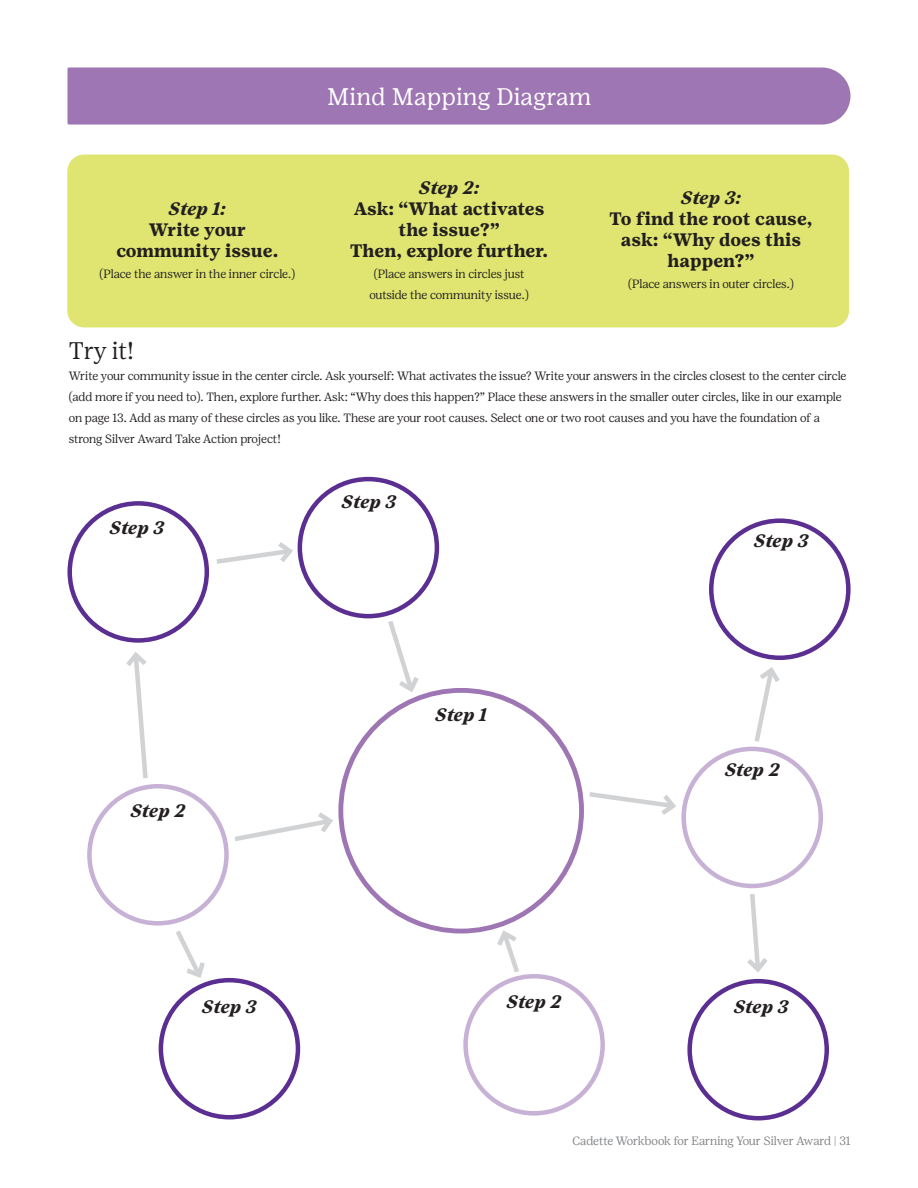
<style>
.page{position:relative;width:918px;height:1188px;background:#fff}
.page>*{position:absolute;margin:0;border:0;box-sizing:border-box;transform-origin:0 0}
.Headline{font:24px "Girl Scout Text";color:#fff}
.Intro_Copy{font:300 24px "Girl Scout Display";color:#231f20}
.Bold_Subhead{font:700 18px/21px "Girl Scout Text";color:#231f20;text-align:center}
.Bold_Subhead-2{font:italic 700 18px "Girl Scout Text";color:#231f20}
.Copy{font:300 12px/21px "Girl Scout Display";color:#231f20}
.t1{font:300 12px "Girl Scout Display";letter-spacing:-.01em;color:#808285}
.Bold_Subhead-3{font:300 12px "Girl Scout Display";color:#231f20}
</style>
<div class="page">
<div style="left:68px;top:67px;width:783px;height:58px;background:#9e76b3"></div>
<div style="left:67px;top:155px;width:782px;height:172px;background:#dfe570;border-radius:17px"></div>
<div style="left:681px;top:747px;width:142px;height:141px;border:4px solid #c7b2d5;border-radius:50%"></div>
<div style="left:463px;top:974px;width:142px;height:142px;border:4px solid #c7b2d5;border-radius:50%"></div>
<div style="left:709px;top:518px;width:142px;height:142px;border:4px solid #5b2e91;border-radius:50%"></div>
<div style="left:159px;top:978px;width:141px;height:141px;border:4px solid #5b2e91;border-radius:50%"></div>
<div style="left:67px;top:501px;width:142px;height:142px;border:4px solid #5b2e91;border-radius:50%"></div>
<div style="left:298px;top:477px;width:141px;height:141px;border:4px solid #5b2e91;border-radius:50%"></div>
<div style="left:687px;top:979px;width:142px;height:141px;border:4px solid #5b2e91;border-radius:50%"></div>
<div style="left:87px;top:784px;width:142px;height:142px;border:4px solid #c7b2d5;border-radius:50%"></div>
<svg style="left:176px;top:930px;width:29px;height:48px"></svg>
<svg style="left:234px;top:812px;width:99px;height:29px"></svg>
<svg style="left:126px;top:652px;width:22px;height:127px"></svg>
<svg style="left:216px;top:542px;width:77px;height:22px"></svg>
<svg style="left:385px;top:616px;width:38px;height:79px"></svg>
<svg style="left:589px;top:792px;width:87px;height:23px"></svg>
<svg style="left:493px;top:927px;width:30px;height:50px"></svg>
<svg style="left:747px;top:894px;width:21px;height:78px"></svg>
<svg style="left:751px;top:667px;width:29px;height:80px"></svg>
<div style="left:338px;top:688px;width:246px;height:246px;border:5px solid #9e76b3;border-radius:50%"></div>
<p class="Bold_Subhead-2" style="left:169px;top:198px;width:59px">Step 1:</p>
<p class="Bold_Subhead" style="left:116px;top:219px;width:163px">Write your community issue.</p>
<p class="Bold_Subhead-3" style="left:99px;top:267px;width:197px">(Place the answer in the inner circle.)</p>
<p class="Headline" style="left:327px;top:83px;width:266px">Mind Mapping Diagram</p>
<p class="Bold_Subhead-2" style="left:419px;top:177px;width:62px">Step 2:</p>
<p class="Bold_Subhead" style="left:350px;top:198px;width:199px">Ask: “What activates the issue?”<br>Then, explore further.</p>
<p class="Copy" style="left:370px;top:263px;width:161px;text-align:center">(Place answers in circles just outside the community issue.)</p>
<p class="Bold_Subhead-2" style="left:681px;top:188px;width:62px">Step 3:</p>
<p class="Bold_Subhead" style="left:609px;top:209px;width:205px">To find the root cause, ask: “Why does this happen?”</p>
<p class="Copy" style="left:628px;top:274px;width:167px">(Place answers in outer circles.)</p>
<p class="Intro_Copy" style="left:69px;top:337px;width:67px">Try it!</p>
<p class="Copy" style="left:69px;top:365px;width:779px">Write your community issue in the center circle. Ask yourself: What activates the issue? Write your answers in the circles closest to the center circle (add more if you need to). Then, explore further. Ask: “Why does this happen?” Place these answers in the smaller outer circles, like in our example on page 13. Add as many of these circles as you like. These are your root causes. Select one or two root causes and you have the foundation of a strong Silver Award Take Action project!</p>
<p class="Bold_Subhead-2" style="left:110px;top:517px;width:56px">Step 3</p>
<p class="Bold_Subhead-2" style="left:130px;top:800px;width:57px">Step 2</p>
<p class="Bold_Subhead-2" style="left:342px;top:491px;width:56px">Step 3</p>
<p class="Bold_Subhead-2" style="left:435px;top:705px;width:53px">Step 1</p>
<p class="Bold_Subhead-2" style="left:754px;top:530px;width:56px">Step 3</p>
<p class="Bold_Subhead-2" style="left:725px;top:760px;width:57px">Step 2</p>
<p class="Bold_Subhead-2" style="left:507px;top:991px;width:57px">Step 2</p>
<p class="Bold_Subhead-2" style="left:202px;top:996px;width:56px">Step 3</p>
<p class="Bold_Subhead-2" style="left:734px;top:996px;width:56px">Step 3</p>
<p class="t1" style="left:573px;top:1134px;width:280px">Cadette Workbook for Earning Your Silver Award | 31</p>
</div>
